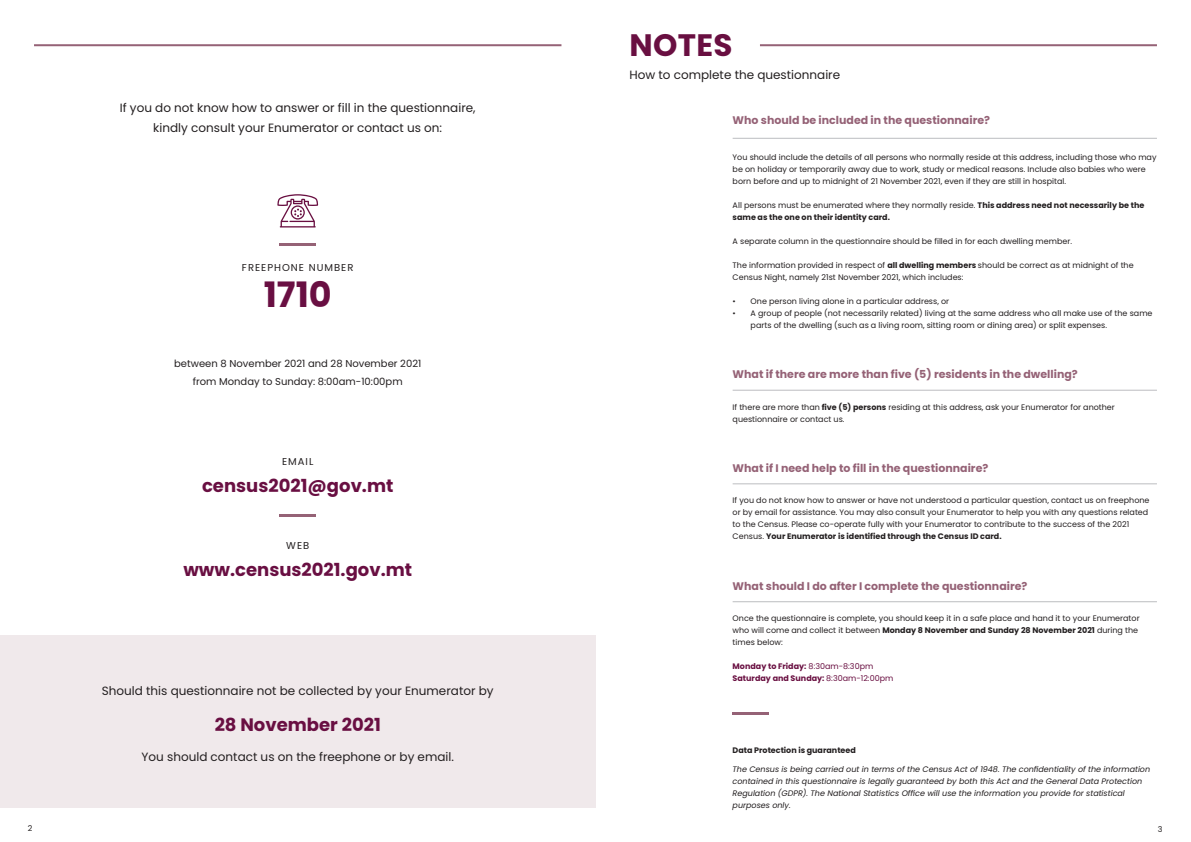
<style>
.page{position:relative;width:1191px;height:842px;background:#fff}
.page>*{position:absolute;margin:0;border:0;box-sizing:border-box;transform-origin:0 0}
.t1{font:700 35px "Poppins";color:#690f42}
.t2{font:700 31px "Poppins";letter-spacing:.01em;color:#690f41}
.t3{font:700 18px "Poppins";color:#690f42}
.t4{font:12px/20px "Poppins";color:#231f20;text-align:center}
.t5{font:700 11px "Poppins";color:#956276}
.t6{font:10px/18px "Poppins";color:#231f20;text-align:center}
.t7{font:10px "Poppins";letter-spacing:.1em;color:#231f20}
.t8{font:8px/12px "Poppins";color:#231f20}
.t9{font:italic 8px/12px "Poppins";color:#231f20}
.t10{font:700 8px/12px "Poppins";color:#231f20}
.t11{font:700 8px/12px "Poppins";color:#690f41}
.s1{font-weight:400}
.s2{font-weight:700}
</style>
<div class="page">
<svg style="left:277px;top:194px;width:41px;height:33px"></svg>
<hr style="left:279px;top:243px;width:37px;height:2px;background:#956276">
<div style="left:0;top:636px;width:595px;height:172px;background:#f0e9eb"></div>
<hr style="left:279px;top:514px;width:37px;height:3px;background:#956276">
<hr style="left:760px;top:44px;width:397px;height:2px;background:#956276">
<hr style="left:34px;top:44px;width:527px;height:2px;background:#956276">
<hr style="left:732px;top:138px;width:425px;height:1px;background:#bcbdc0">
<hr style="left:732px;top:390px;width:425px;height:1px;background:#bcbdc0">
<hr style="left:732px;top:484px;width:425px;height:1px;background:#bcbdc0">
<hr style="left:732px;top:601px;width:425px;height:1px;background:#bcbdc0">
<hr style="left:732px;top:712px;width:37px;height:3px;background:#956276">
<h3 class="t4" style="left:120px;top:98px;width:357px">If you do not know how to answer or fill in the questionnaire, kindly consult your Enumerator or contact us on:</h3>
<p class="t7" style="left:242px;top:262px;width:113px">FREEPHONE NUMBER</p>
<h1 class="t1" style="left:264px;top:275px;width:69px">1710</h1>
<p class="t6" style="left:174px;top:355px;width:249px">between 8 November 2021 and 28 November 2021 from Monday to Sunday: 8:00am-10:00pm</p>
<p class="t6" style="left:282px;top:453px;width:33px">EMAIL</p>
<h3 class="t3" style="left:202px;top:475px;width:193px">census2021@gov.mt</h3>
<p class="t6" style="left:286px;top:537px;width:25px">WEB</p>
<h3 class="t3" style="left:183px;top:559px;width:230px">www.census2021.gov.mt</h3>
<h3 class="t4" style="left:102px;top:681px;width:393px">Should this questionnaire not be collected by your Enumerator by</h3>
<h3 class="t3" style="left:215px;top:714px;width:168px">28 November 2021</h3>
<h3 class="t4" style="left:141px;top:747px;width:314px">You should contact us on the freephone or by email.</h3>
<h2 class="t2" style="left:629px;top:27px;width:105px">NOTES</h2>
<h3 class="t4" style="left:629px;top:64px;width:212px">How to complete the questionnaire</h3>
<h3 class="t5" style="left:732px;top:114px;width:259px">Who should be included in the questionnaire?</h3>
<p class="t8" style="left:732px;top:151px;width:425px">You should include the details of all persons who normally reside at this address, including those who may be on holiday or temporarily away due to work, study or medical reasons. Include also babies who were born before and up to midnight of 21 November 2021, even if they are still in hospital.</p>
<p class="t10" style="left:732px;top:199px;width:413px"><span class="s1">All persons must be enumerated where they normally reside.</span> This address need not necessarily be the same as the one on their identity card.</p>
<p class="t8" style="left:732px;top:235px;width:341px">A separate column in the questionnaire should be filled in for each dwelling member.</p>
<p class="t8" style="left:732px;top:259px;width:402px">The information provided in respect of <span class="s2">all dwelling members</span> should be correct as at midnight of the<br>Census Night, namely 21st November 2021, which includes:</p>
<p class="t8" style="left:732px;top:295px;width:218px">• One person living alone in a particular address, or</p>
<p class="t8" style="left:750px;top:307px;width:403px;text-indent:-18px">• A group of people (not necessarily related) living at the same address who all make use of the same parts of the dwelling (such as a living room, sitting room or dining area) or split expenses.</p>
<h3 class="t5" style="left:732px;top:368px;width:347px">What if there are more than five (5) residents in the dwelling?</h3>
<p class="t8" style="left:732px;top:401px;width:384px">If there are more than <span class="s2">five (5) persons</span> residing at this address, ask your Enumerator for another questionnaire or contact us.</p>
<h3 class="t5" style="left:732px;top:461px;width:257px">What if I need help to fill in the questionnaire?</h3>
<p class="t8" style="left:732px;top:495px;width:418px">If you do not know how to answer or have not understood a particular question, contact us on freephone or by email for assistance. You may also consult your Enumerator to help you with any questions related to the Census. Please co-operate fully with your Enumerator to contribute to the success of the 2021<br>Census. <span class="s2">Your Enumerator is identified through the Census ID card.</span></p>
<h3 class="t5" style="left:732px;top:579px;width:296px">What should I do after I complete the questionnaire?</h3>
<p class="t8" style="left:732px;top:612px;width:408px">Once the questionnaire is complete, you should keep it in a safe place and hand it to your Enumerator who will come and collect it between <span class="s2">Monday 8 November and Sunday 28 November 2021</span> during the times below:</p>
<p class="t11" style="left:732px;top:660px;width:162px">Monday to Friday: <span class="s1">8:30am-8:30pm<br></span>Saturday and Sunday: <span class="s1">8:30am-12:00pm</span></p>
<p class="t10" style="left:732px;top:744px;width:125px">Data Protection is guaranteed</p>
<p class="t9" style="left:732px;top:763px;width:419px">The Census is being carried out in terms of the Census Act of 1948. The confidentiality of the information contained in this questionnaire is legally guaranteed by both this Act and the General Data Protection Regulation (GDPR). The National Statistics Office will use the information you provide for statistical purposes only.</p>
<p class="t8" style="left:28px;top:823px;width:6px">2</p>
<p class="t8" style="left:1157px;top:823px;width:6px">3</p>
</div>
